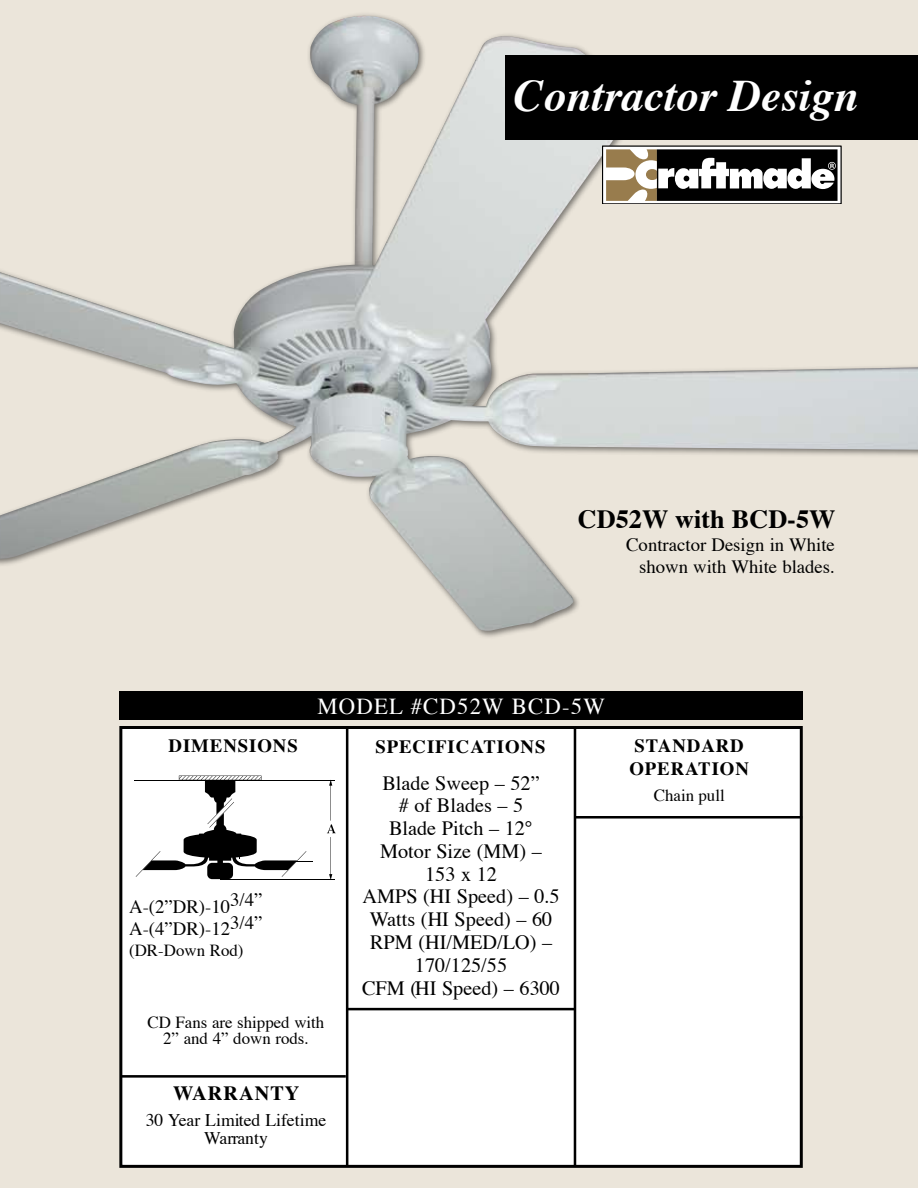
<style>
.page{position:relative;width:918px;height:1188px;background:#ebe5da}
.page>*{position:absolute;margin:0;border:0;box-sizing:border-box;transform-origin:0 0}
.t1{font:italic 700 45px "Times";color:#fff}
.t2{font:700 26.25px "Times";color:#000}
.t3{font:22.8px "Times";letter-spacing:.05em;color:#fff}
.t4{font:20.25px/22.8px "Times";color:#000;text-align:center}
.t5{font:700 20.25px "Times";letter-spacing:.05em;color:#000}
.t6{font:18.75px/22.6px "Times";color:#000;text-align:right}
.t7{font:700 18.75px/22.6px "Times";letter-spacing:.05em;color:#000}
.t8{font:17.7px/17.7px "Times";color:#000;text-align:center}
.t9{font:16.8px/16.8px "Times";color:#000;text-align:center}
</style>
<div class="page">
<img style="left:0;top:14px;width:918px;height:618px">
<div style="left:506px;top:56px;width:412px;height:84px;background:#000"></div>
<div style="left:121px;top:728px;width:680px;height:438px;background:#fff"></div>
<div style="left:119px;top:726px;width:684px;height:442px;border:3px solid #000"></div>
<div style="left:603px;top:146px;width:238px;height:58px;background:#fff"></div>
<div style="left:603px;top:146px;width:238px;height:58px;border:1px solid #000"></div>
<svg style="left:606px;top:149px;width:232px;height:52px"></svg>
<div style="left:119px;top:691px;width:684px;height:28px;background:#000"></div>
<hr style="left:346px;top:1008px;width:228px;height:2px;background:#000">
<hr style="left:122px;top:1075px;width:224px;height:3px;background:#000">
<hr style="left:220px;top:879px;width:115px;height:1px;background:#000">
<hr style="left:135px;top:780px;width:200px;height:1px;background:#000">
<svg style="left:327px;top:781px;width:9px;height:98px"></svg>
<hr style="left:266px;top:861px;width:47px;height:1px;background:#000">
<svg style="left:136px;top:776px;width:170px;height:103px"></svg>
<hr style="left:574px;top:816px;width:228px;height:3px;background:#000">
<hr style="left:346px;top:727px;width:2px;height:439px;background:#000">
<hr style="left:574px;top:727px;width:2px;height:439px;background:#000">
<h1 class="t1" style="left:514px;top:66px;width:346px">Contractor Design</h1>
<p class="t2" style="left:578px;top:502px;width:259px">CD52W with BCD-5W</p>
<p class="t6" style="left:626px;top:534px;width:210px">Contractor Design in White shown with White blades.</p>
<p class="t3" style="left:318px;top:692px;width:289px">MODEL #CD52W BCD-5W</p>
<p class="t7" style="left:169px;top:736px;width:131px">DIMENSIONS</p>
<p class="t7" style="left:375px;top:736px;width:172px">SPECIFICATIONS</p>
<p class="t6" style="left:129px;top:896px;width:135px;text-align:left">A-(2”DR)-103/4”<br>A-(4”DR)-123/4”</p>
<p class="t9" style="left:129px;top:942px;width:116px">(DR-Down Rod)</p>
<p class="t9" style="left:147px;top:1015px;width:178px">CD Fans are shipped with<br>2” and 4” down rods.</p>
<p class="t5" style="left:173px;top:1079px;width:128px">WARRANTY</p>
<p class="t8" style="left:146px;top:1113px;width:182px">30 Year Limited Lifetime<br>Warranty</p>
<p class="t4" style="left:362px;top:773px;width:199px">Blade Sweep – 52”<br># of Blades – 5<br>Blade Pitch – 12°<br>Motor Size (MM) –<br>153 x 12<br>AMPS (HI Speed) – 0.5<br>Watts (HI Speed) – 60<br>RPM (HI/MED/LO) –<br>170/125/55<br>CFM (HI Speed) – 6300</p>
<p class="t7" style="left:629px;top:735px;width:121px">STANDARD<br>OPERATION</p>
<p class="t9" style="left:654px;top:787px;width:72px">Chain pull</p>
</div>
